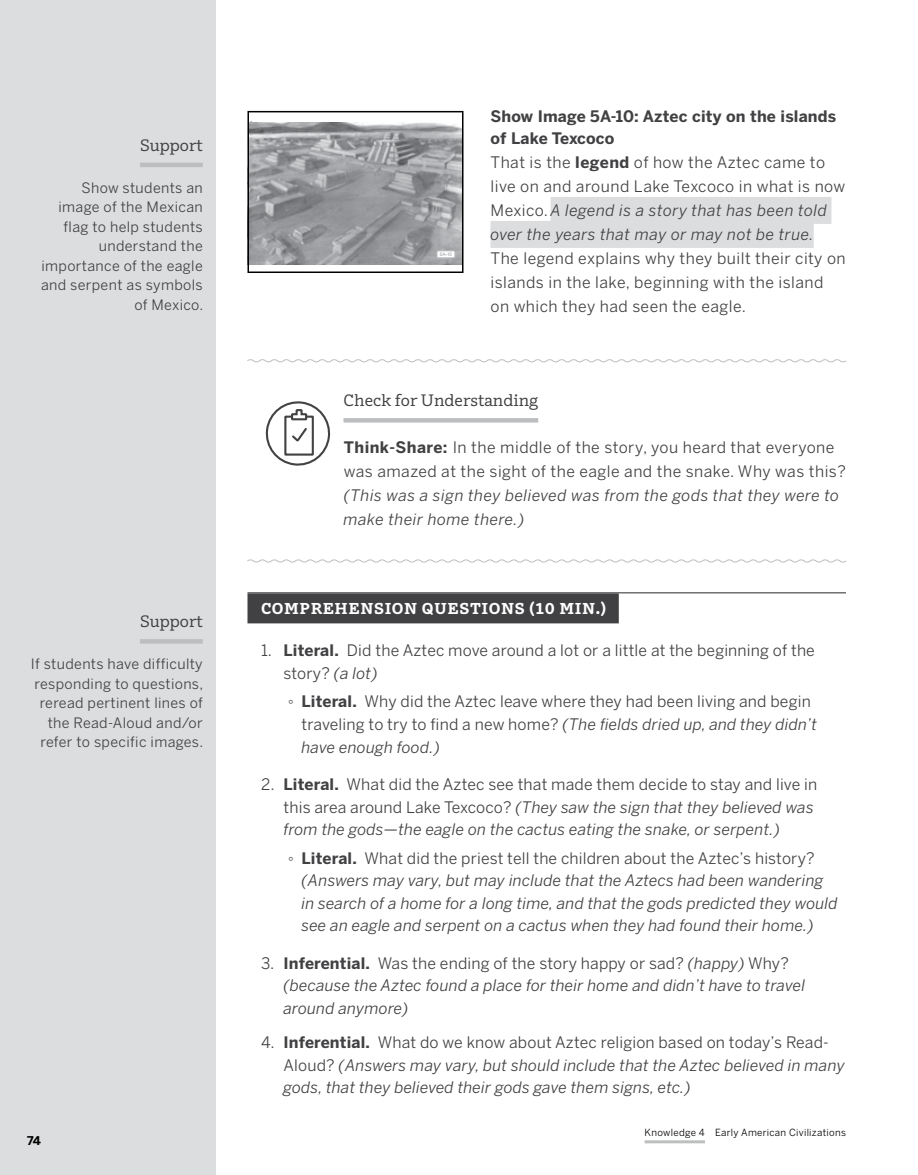
<style>
.page{position:relative;width:918px;height:1175px;background:#fff}
.page>*{position:absolute;margin:0;border:0;box-sizing:border-box;transform-origin:0 0}
.t1{font:16.5px "Amplify";color:#414042}
.t2{font:italic 15.75px/22.5px "Benton Sans";letter-spacing:.01em;color:#414042}
.t3{font:15.75px/24px "Benton Sans";letter-spacing:.03em;color:#414042}
.t4{font:15.75px/22.5px "Benton Sans";letter-spacing:.01em;color:#414042}
.t5{font:italic 15.75px/24px "Benton Sans";letter-spacing:.03em;color:#414042}
.t6{font:700 15.75px/22.5px "Benton Sans";letter-spacing:.01em;color:#414042}
.t7{font:700 15.75px "Amplify";letter-spacing:.04em;color:#fff}
.t8{font:14.25px/19.5px "Benton Sans";letter-spacing:.025em;color:#414042;text-align:right}
.t9{font:700 12px "Benton Sans";color:#000}
.t10{font:9.75px "Benton Sans";letter-spacing:.03em;color:#000}
.t11{font:700 5.55px "Report";color:#b7b9bb}
.s1{font-weight:700}
.s2{font-style:italic}
.s3{font-family:"Arial"}
.s4{font-style:normal}
.s5{font-weight:700;font-style:normal}
.s6{font-family:"Arial";font-style:normal}
</style>
<div class="page">
<div style="left:0;top:0;width:216px;height:1174px;background:#dcddde"></div>
<hr style="left:645px;top:1140px;width:60px;height:3px;background:#bcbec0">
<div style="left:551px;top:197px;width:280px;height:27px;background:#dcddde"></div>
<div style="left:490px;top:221px;width:324px;height:27px;background:#dcddde"></div>
<svg style="left:247px;top:359px;width:599px;height:4px"></svg>
<hr style="left:344px;top:418px;width:194px;height:4px;background:#bcbec0">
<svg style="left:247px;top:559px;width:599px;height:4px"></svg>
<hr style="left:248px;top:592px;width:598px;height:1px;background:#414042">
<div style="left:248px;top:593px;width:371px;height:30px;background:#414042"></div>
<img style="left:251px;top:122px;width:210px;height:142px">
<div style="left:437px;top:251px;width:18px;height:7px;background:#fff"></div>
<div style="left:437px;top:250px;width:18px;height:8px;border:1px solid #b7b9bb"></div>
<div style="left:248px;top:111px;width:216px;height:162px;border:2px solid #000"></div>
<hr style="left:140px;top:163px;width:63px;height:4px;background:#bcbec0">
<svg style="left:266px;top:401px;width:64px;height:65px"></svg>
<hr style="left:140px;top:639px;width:63px;height:4px;background:#bcbec0">
<p class="t1" style="left:140px;top:135px;width:64px">Support</p>
<p class="t8" style="left:41px;top:177px;width:164px">Show students an image of the Mexican flag to help students understand the importance of the eagle and serpent as symbols of Mexico.</p>
<p class="t1" style="left:140px;top:611px;width:64px">Support</p>
<p class="t8" style="left:31px;top:654px;width:174px">If students have difficulty responding to questions, reread pertinent lines of the Read-Aloud and/or refer to specific images.</p>
<p class="t9" style="left:27px;top:1133px;width:15px">74</p>
<p class="t11" style="left:440px;top:252px;width:13px">5A-10</p>
<p class="t6" style="left:490px;top:105px;width:347px">Show Image 5A-10: Aztec city on the islands of Lake Texcoco</p>
<p class="t3" style="left:490px;top:150px;width:356px">That is the <span class="s1">legend</span> of how the Aztec came to live on and around Lake Texcoco in what is now Mexico.<span class="s2">A legend is a story that has been told over the years that may or may not be true.</span></p>
<p class="t3" style="left:490px;top:246px;width:357px">The legend explains why they built their city on islands in the lake, beginning with the island on which they had seen the eagle.</p>
<p class="t1" style="left:344px;top:390px;width:196px">Check for Understanding</p>
<p class="t3" style="left:344px;top:435px;width:504px"><span class="s1">Think-Share:</span> In the middle of the story, you heard that everyone was amazed at the sight of the eagle and the snake. Why was this?</p>
<p class="t5" style="left:344px;top:483px;width:497px">(This was a sign they believed was from the gods that they were to make their home there.)</p>
<p class="t7" style="left:261px;top:598px;width:346px">COMPREHENSION QUESTIONS (10 MIN.)</p>
<p class="t4" style="left:284px;top:639px;width:533px;text-indent:-23px">1. <span class="s1">Literal.</span> Did the Aztec move around a lot or a little at the beginning of the story? <span class="s2">(a lot)</span></p>
<p class="t4" style="left:302px;top:690px;width:517px;text-indent:-13px"><span class="s3">◦</span> <span class="s1">Literal.</span> Why did the Aztec leave where they had been living and begin traveling to try to find a new home? <span class="s2">(The fields dried up, and they didn’t have enough food.)</span></p>
<p class="t2" style="left:284px;top:773px;width:535px;text-indent:-23px"><span class="s4">2.</span> <span class="s5">Literal.</span> <span class="s4">What did the Aztec see that made them decide to stay and live in this area around Lake Texcoco?</span> (They saw the sign that they believed was from the gods—the eagle on the cactus eating the snake, or serpent.)</p>
<p class="t2" style="left:302px;top:846px;width:538px;text-indent:-13px"><span class="s6">◦</span> <span class="s5">Literal.</span> <span class="s4">What did the priest tell the children about the Aztec’s history? </span>(Answers may vary, but may include that the Aztecs had been wandering in search of a home for a long time, and that the gods predicted they would see an eagle and serpent on a cactus when they had found their home.)</p>
<p class="t2" style="left:284px;top:951px;width:523px;text-indent:-23px"><span class="s4">3.</span> <span class="s5">Inferential.</span> <span class="s4">Was the ending of the story happy or sad?</span> (happy) <span class="s4">Why? </span>(because the Aztec found a place for their home and didn’t have to travel around anymore)</p>
<p class="t2" style="left:284px;top:1031px;width:563px;text-indent:-23px"><span class="s4">4.</span> <span class="s5">Inferential.</span> <span class="s4">What do we know about Aztec religion based on today’s Read-<br>Aloud?</span> (Answers may vary, but should include that the Aztec believed in many gods, that they believed their gods gave them signs, etc.)</p>
<p class="t10" style="left:645px;top:1126px;width:203px">Knowledge 4 Early American Civilizations</p>
</div>
